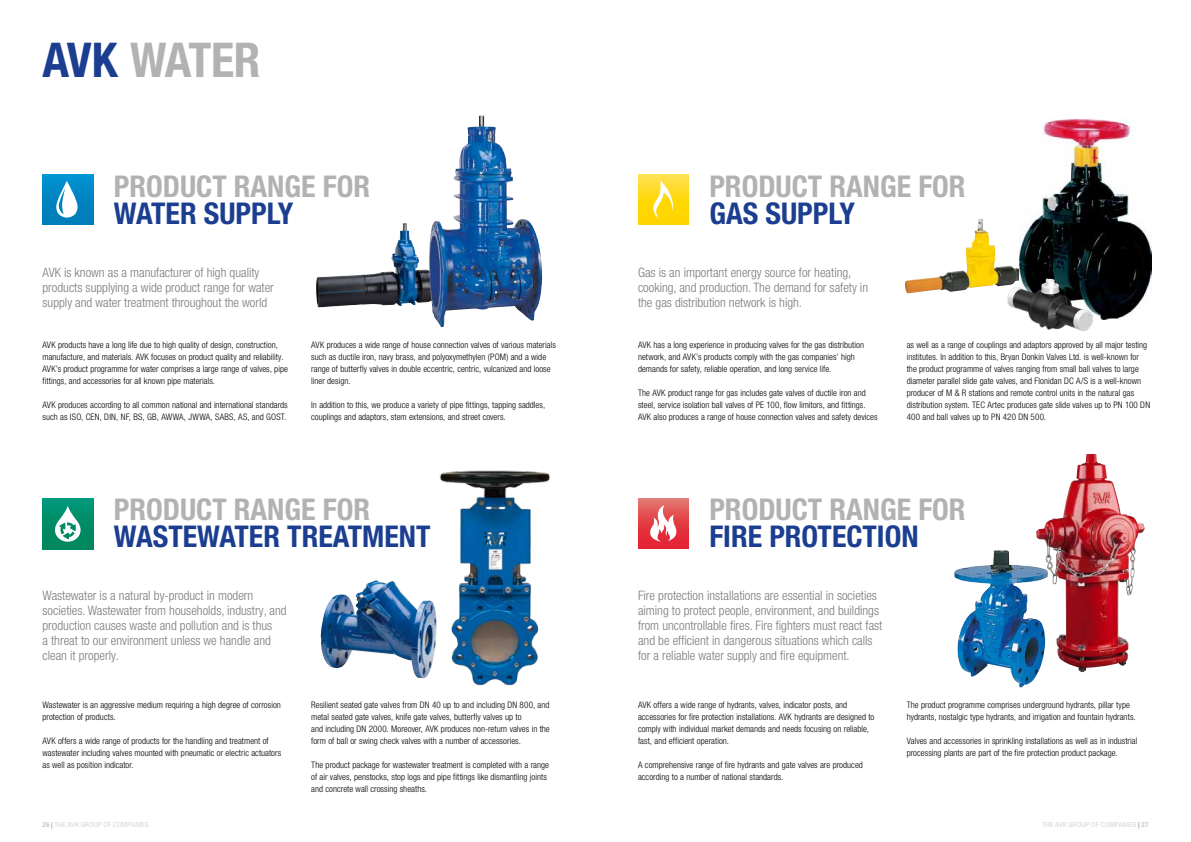
<style>
.page{position:relative;width:1191px;height:842px;background:#fff}
.page>*{position:absolute;margin:0;border:0;box-sizing:border-box;transform-origin:0 0}
.t1{font:700 condensed 48px "Helvetica Neue LT Pro";letter-spacing:-.025em;color:#b3b2b2}
.t2{font:700 condensed 30px "Helvetica Neue LT Pro";color:#b3b2b2}
.t3{font:700 condensed 30px "Helvetica Neue LT Pro";color:#1b3e90}
.t4{font:300 condensed 13px/15px "Helvetica Neue LT Pro";color:#7c7b7b}
.t5{font:300 condensed 9px/12px "Helvetica Neue LT Pro";letter-spacing:.005em;color:#000}
.t6{font:300 condensed 7px "Helvetica Neue LT Pro";letter-spacing:.035em;color:#cacaca;scale:1.1 1}
.s1{color:#1b3e90}
.s2{font-weight:700}
.s3{font-family:"Times New Roman";font-weight:700;font-stretch:normal;color:#706f6f}
</style>
<div class="page">
<img style="left:905px;top:219px;width:102px;height:74px">
<div style="left:43px;top:175px;width:50px;height:50px;background:linear-gradient(to bottom,#0091d0,#007bb7)"></div>
<svg style="left:56px;top:181px;width:22px;height:37px"></svg>
<img style="left:316px;top:223px;width:113px;height:84px">
<img style="left:320px;top:580px;width:112px;height:99px">
<img style="left:429px;top:115px;width:114px;height:212px">
<div style="left:43px;top:498px;width:50px;height:51px;background:linear-gradient(to bottom,#009779,#008459)"></div>
<svg style="left:55px;top:506px;width:26px;height:36px"></svg>
<svg style="left:638px;top:174px;width:50px;height:51px"></svg>
<svg style="left:653px;top:180px;width:20px;height:39px"></svg>
<img style="left:1019px;top:119px;width:132px;height:201px">
<img style="left:954px;top:550px;width:84px;height:137px">
<div style="left:638px;top:498px;width:50px;height:50px;background:linear-gradient(to bottom,#e3716b,#e3192c)"></div>
<svg style="left:649px;top:505px;width:27px;height:36px"></svg>
<img style="left:1007px;top:258px;width:85px;height:73px">
<img style="left:1036px;top:454px;width:100px;height:218px">
<img style="left:432px;top:470px;width:118px;height:216px">
<h1 class="t1" style="left:43px;top:31px;width:219px"><span class="s1">AVK</span> WATER</h1>
<h2 class="t2" style="left:114px;top:168px;width:258px">PRODUCT RANGE FOR</h2>
<h2 class="t3" style="left:114px;top:195px;width:181px">WATER SUPPLY</h2>
<h2 class="t2" style="left:709px;top:168px;width:258px">PRODUCT RANGE FOR</h2>
<h2 class="t3" style="left:709px;top:195px;width:147px">GAS SUPPLY</h2>
<h3 class="t4" style="left:43px;top:265px;width:233px">AVK is known as a manufacturer of high quality products supplying a wide product range for water supply and water treatment throughout the world</h3>
<h3 class="t4" style="left:638px;top:265px;width:232px">Gas is an important energy source for heating, cooking, and production. The demand for safety in the gas distribution network is high.</h3>
<p class="t5" style="left:43px;top:339px;width:247px">AVK products have a long life due to high quality of design, construction, manufacture, and materials. AVK focuses on product quality and reliability.<br>AVK’s product programme for water comprises a large range of valves, pipe fittings, and accessories for all known pipe materials.</p>
<p class="t5" style="left:43px;top:399px;width:247px">AVK produces according to all common national and international standards such as ISO, CEN, DIN, NF, BS, GB, AWWA, JWWA, SABS, AS, and GOST.</p>
<p class="t5" style="left:311px;top:339px;width:246px">AVK produces a wide range of house connection valves of various materials such as ductile iron, navy brass, and polyoxymethylen (POM) and a wide range of butterfly valves in double eccentric, centric, vulcanized and loose liner design.</p>
<p class="t5" style="left:311px;top:399px;width:235px">In addition to this, we produce a variety of pipe fittings, tapping saddles, couplings and adaptors, stem extensions, and street covers.</p>
<p class="t5" style="left:638px;top:339px;width:227px">AVK has a long experience in producing valves for the gas distribution network, and AVK’s products comply with the gas companies’ high demands for safety, reliable operation, and long service life.</p>
<p class="t5" style="left:638px;top:387px;width:241px">The AVK product range for gas includes gate valves of ductile iron and steel, service isolation ball valves of PE 100, flow limitors, and fittings.<br>AVK also produces a range of house connection valves and safety devices</p>
<p class="t5" style="left:906px;top:339px;width:245px">as well as a range of couplings and adaptors approved by all major testing institutes. In addition to this, Bryan Donkin Valves Ltd. is well-known for the product programme of valves ranging from small ball valves to large diameter parallel slide gate valves, and Flonidan DC A/S is a well-known producer of M &amp; R stations and remote control units in the natural gas distribution system. TEC Artec produces gate slide valves up to PN 100 DN 400 and ball valves up to PN 420 DN 500.</p>
<h2 class="t2" style="left:114px;top:491px;width:258px">PRODUCT RANGE FOR</h2>
<h2 class="t3" style="left:114px;top:518px;width:318px">WASTEWATER TREATMENT</h2>
<h2 class="t2" style="left:709px;top:491px;width:258px">PRODUCT RANGE FOR</h2>
<h2 class="t3" style="left:709px;top:518px;width:211px">FIRE PROTECTION</h2>
<h3 class="t4" style="left:43px;top:588px;width:246px">Wastewater is a natural by-product in modern societies. Wastewater from households, industry, and production causes waste and pollution and is thus<br>a threat to our environment unless we handle and clean it properly.</h3>
<p class="t4" style="left:638px;top:588px;width:246px">Fire protection installations are essential in societies aiming to protect people, environment, and buildings from uncontrollable fires. Fire fighters must react fast and be efficient in dangerous situations which calls for a reliable water supply and fire equipment.</p>
<p class="t5" style="left:43px;top:699px;width:240px">Wastewater is an aggressive medium requiring a high degree of corrosion protection of products.</p>
<p class="t5" style="left:43px;top:735px;width:240px">AVK offers a wide range of products for the handling and treatment of wastewater including valves mounted with pneumatic or electric actuators as well as position indicator.</p>
<p class="t5" style="left:311px;top:699px;width:240px">Resilient seated gate valves from DN 40 up to and including DN 800, and metal seated gate valves, knife gate valves, butterfly valves up to<br>and including DN 2000. Moreover, AVK produces non-return valves in the form of ball or swing check valves with a number of accessories.</p>
<p class="t5" style="left:311px;top:759px;width:239px">The product package for wastewater treatment is completed with a range of air valves, penstocks, stop logs and pipe fittings like dismantling joints and concrete wall crossing sheaths.</p>
<p class="t5" style="left:638px;top:699px;width:238px">AVK offers a wide range of hydrants, valves, indicator posts, and accessories for fire protection installations. AVK hydrants are designed to comply with individual market demands and needs focusing on reliable, fast, and efficient operation.</p>
<p class="t5" style="left:638px;top:759px;width:226px">A comprehensive range of fire hydrants and gate valves are produced according to a number of national standards.</p>
<p class="t5" style="left:906px;top:699px;width:230px">The product programme comprises underground hydrants, pillar type hydrants, nostalgic type hydrants, and irrigation and fountain hydrants.</p>
<p class="t5" style="left:906px;top:735px;width:232px">Valves and accessories in sprinkling installations as well as in industrial processing plants are part of the fire protection product package.</p>
<p class="t6" style="left:43px;top:821px;width:98px"><span class="s2">26</span> <span class="s3">|</span> THE AVK GROUP OF COMPANIES</p>
<p class="t6" style="left:1042px;top:821px;width:98px">THE AVK GROUP OF COMPANIES <span class="s3">|</span> <span class="s2">27</span></p>
</div>
